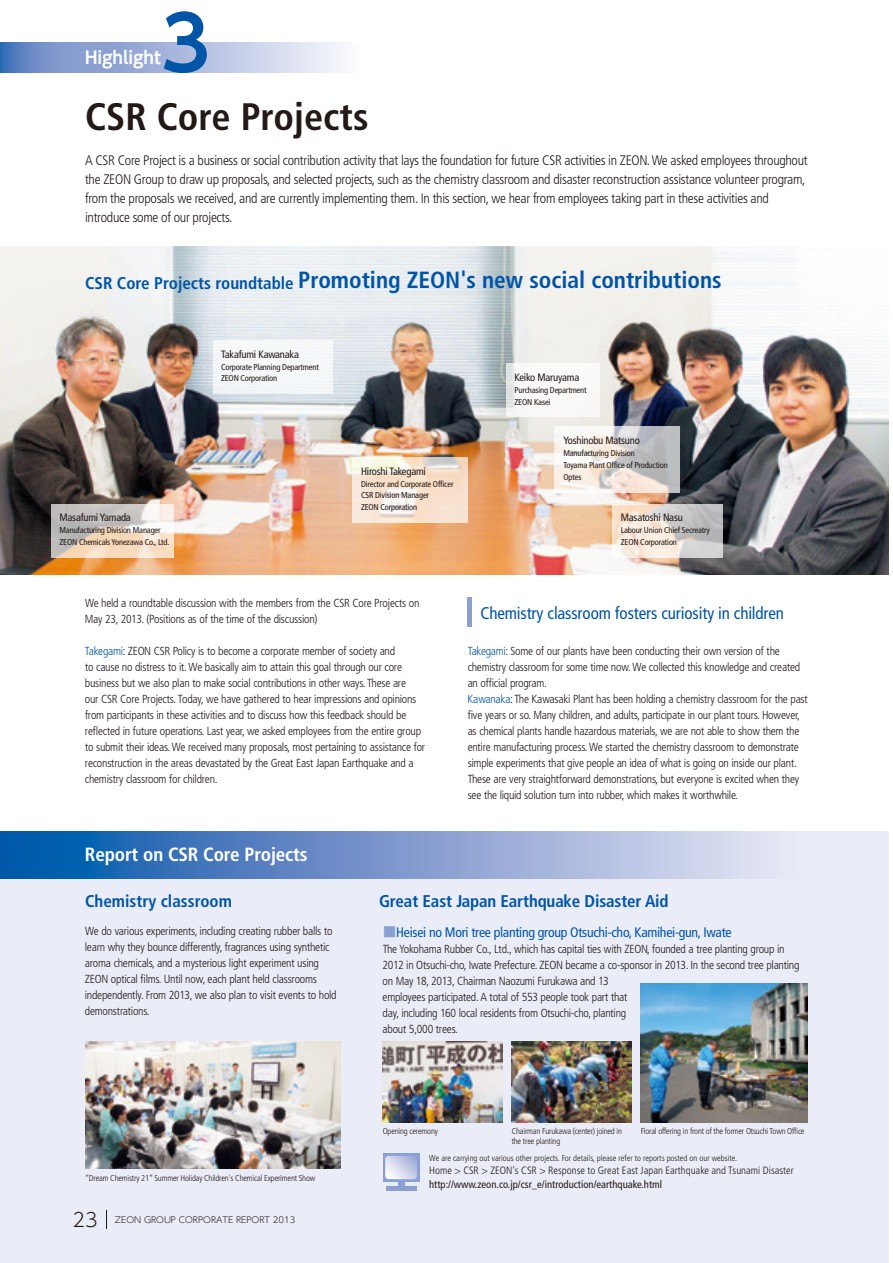
<style>
.page{position:relative;width:893px;height:1263px;background:#fff}
.page>*{position:absolute;margin:0;border:0;box-sizing:border-box;transform-origin:0 0}
.t1{font:700 74.4px "UD Shin Go Pro De";color:#0055a7}
.t2{font:700 condensed 38.25px "Frutiger";color:#231916}
.t3{font:700 condensed 23.4px "Frutiger";color:#0055a7}
.t4{font:700 condensed 19.2px "Frutiger";letter-spacing:-.01em;color:#fff}
.t5{font:300 19.2px "UD Shin Go Pro";color:#231916}
.t6{font:700 condensed 16.95px "Frutiger";letter-spacing:-.005em;color:#0055a7}
.t7{font:condensed 16.95px "Frutiger";letter-spacing:-.01em;color:#0055a7}
.t8{font:700 16.95px "UD Shin Go Pro De";color:#fff}
.t9{font:300 condensed 13.8px/19.2px "Frutiger";letter-spacing:-.02em;color:#231916}
.t10{font:condensed 13.8px "Frutiger";letter-spacing:-.02em;color:#0055a7}
.t11{font:300 condensed 11.7px/15.9px "Frutiger";letter-spacing:-.02em;color:#231916}
.t12{font:condensed 10.65px "Frutiger";letter-spacing:-.02em;color:#231916}
.t13{font:300 condensed 10.65px "Frutiger";color:#231916}
.t14{font:condensed 10.65px "Frutiger";color:#231916}
.t15{font:condensed 8.55px/11.7px "Frutiger";letter-spacing:-.02em;color:#231916}
.t16{font:300 condensed 8.55px/9.6px "Frutiger";letter-spacing:-.02em;color:#231916}
.t17{font:300 condensed 8.55px "Frutiger";color:#231916}
.t18{font:300 8.55px "UD Shin Go Pro";color:#231916}
.s1{font-size:16.95px}
.s2{color:#0055a7}
.s3{font-family:"Koz Min Pro";font-stretch:normal;color:#8ba0d2}
</style>
<div class="page">
<div style="left:0;top:831px;width:893px;height:432px;background:#eaedf7"></div>
<svg style="left:0;top:831px;width:767px;height:47px;background:#7497cc"></svg>
<svg style="left:106px;top:1210px;width:1px;height:19px"></svg>
<img style="left:0;top:247px;width:889px;height:327px">
<img style="left:85px;top:1042px;width:255px;height:126px">
<svg style="left:0;top:43px;width:341px;height:29px;background:#a7b7dd"></svg>
<div style="left:383px;top:1153px;width:37px;height:29px;background:#8ba0d2"></div>
<div style="left:386px;top:1186px;width:30px;height:5px;background:#8ba0d2"></div>
<div style="left:398px;top:1179px;width:7px;height:12px;background:#8ba0d2"></div>
<svg style="left:385px;top:1156px;width:32px;height:23px"></svg>
<img style="left:383px;top:1042px;width:120px;height:81px">
<img style="left:512px;top:1042px;width:120px;height:81px">
<img style="left:641px;top:984px;width:167px;height:139px">
<svg style="left:51px;top:504px;width:123px;height:53px;background:#ded2c6"></svg>
<div style="left:213px;top:340px;width:120px;height:54px;background:#f5f7f8"></div>
<svg style="left:352px;top:457px;width:116px;height:66px;background:#f5e5d5"></svg>
<svg style="left:506px;top:364px;width:94px;height:53px"></svg>
<svg style="left:555px;top:427px;width:125px;height:66px"></svg>
<svg style="left:612px;top:504px;width:111px;height:53px;background:#e0d7d0"></svg>
<hr style="left:468px;top:597px;width:4px;height:30px;background:#8ba0d2">
<hr style="left:890px;top:0;width:3px;height:1263px;background:#fff">
<h1 class="t1" style="left:161px;top:-17px;width:51px">3</h1>
<h3 class="t8" style="left:85px;top:44px;width:77px">Highlight</h3>
<h2 class="t2" style="left:85px;top:94px;width:285px">CSR Core Projects</h2>
<p class="t9" style="left:85px;top:151px;width:724px">A CSR Core Project is a business or social contribution activity that lays the foundation for future CSR activities in ZEON. We asked employees throughout the ZEON Group to draw up proposals, and selected projects, such as the chemistry classroom and disaster reconstruction assistance volunteer program, from the proposals we received, and are currently implementing them. In this section, we hear from employees taking part in these activities and introduce some of our projects.</p>
<h3 class="t3" style="left:85px;top:266px;width:638px"><span class="s1">CSR Core Projects roundtable</span> Promoting ZEON's new social contributions</h3>
<p class="t12" style="left:60px;top:511px;width:73px">Masafumi Yamada</p>
<p class="t15" style="left:60px;top:525px;width:112px">Manufacturing Division Manager<br>ZEON Chemicals Yonezawa Co., Ltd.</p>
<p class="t12" style="left:221px;top:348px;width:79px">Takafumi Kawanaka</p>
<p class="t15" style="left:221px;top:361px;width:99px">Corporate Planning Department<br>ZEON Corporation</p>
<p class="t12" style="left:361px;top:465px;width:66px">Hiroshi Takegami</p>
<p class="t15" style="left:361px;top:478px;width:94px">Director and Corporate Officer<br>CSR Division Manager<br>ZEON Corporation</p>
<p class="t12" style="left:514px;top:371px;width:66px">Keiko Maruyama</p>
<p class="t15" style="left:514px;top:384px;width:74px">Purchasing Department<br>ZEON Kasei</p>
<p class="t12" style="left:563px;top:434px;width:78px">Yoshinobu Matsuno</p>
<p class="t15" style="left:563px;top:448px;width:106px">Manufacturing Division<br>Toyama Plant Office of Production<br>Optes</p>
<p class="t12" style="left:621px;top:511px;width:64px">Masatoshi Nasu</p>
<p class="t15" style="left:621px;top:525px;width:91px">Labour Union Chief Secreatry<br>ZEON Corporation</p>
<p class="t11" style="left:85px;top:596px;width:336px">We held a roundtable discussion with the members from the CSR Core Projects on<br>May 23, 2013. (Positions as of the time of the discussion)</p>
<p class="t11" style="left:85px;top:643px;width:342px"><span class="s2">Takegami</span>: ZEON CSR Policy is to become a corporate member of society and<br>to cause no distress to it. We basically aim to attain this goal through our core business but we also plan to make social contributions in other ways. These are<br>our CSR Core Projects. Today, we have gathered to hear impressions and opinions from participants in these activities and to discuss how this feedback should be reflected in future operations. Last year, we asked employees from the entire group to submit their ideas. We received many proposals, most pertaining to assistance for reconstruction in the areas devastated by the Great East Japan Earthquake and a chemistry classroom for children.</p>
<h3 class="t7" style="left:480px;top:603px;width:305px">Chemistry classroom fosters curiosity in children</h3>
<p class="t11" style="left:468px;top:643px;width:342px"><span class="s2">Takegami</span>: Some of our plants have been conducting their own version of the chemistry classroom for some time now. We collected this knowledge and created an official program.<br><span class="s2">Kawanaka</span>: The Kawasaki Plant has been holding a chemistry classroom for the past five years or so. Many children, and adults, participate in our plant tours. However, as chemical plants handle hazardous materials, we are not able to show them the entire manufacturing process. We started the chemistry classroom to demonstrate simple experiments that give people an idea of what is going on inside our plant.<br>These are very straightforward demonstrations, but everyone is excited when they see the liquid solution turn into rubber, which makes it worthwhile.</p>
<h3 class="t4" style="left:85px;top:843px;width:224px">Report on CSR Core Projects</h3>
<h3 class="t6" style="left:85px;top:891px;width:148px">Chemistry classroom</h3>
<h3 class="t6" style="left:379px;top:891px;width:291px">Great East Japan Earthquake Disaster Aid</h3>
<p class="t11" style="left:85px;top:923px;width:253px">We do various experiments, including creating rubber balls to learn why they bounce differently, fragrances using synthetic aroma chemicals, and a mysterious light experiment using ZEON optical films. Until now, each plant held classrooms independently. From 2013, we also plan to visit events to hold demonstrations.</p>
<p class="t16" style="left:85px;top:1173px;width:232px">“Dream Chemistry 21” Summer Holiday Children's Chemical Experiment Show</p>
<h3 class="t5" style="left:73px;top:1204px;width:27px">23</h3>
<p class="t18" style="left:115px;top:1212px;width:182px">ZEON GROUP CORPORATE REPORT 2013</p>
<p class="t10" style="left:383px;top:924px;width:350px"><span class="s3">■</span>Heisei no Mori tree planting group Otsuchi-cho, Kamihei-gun, Iwate</p>
<p class="t11" style="left:383px;top:941px;width:418px">The Yokohama Rubber Co., Ltd., which has capital ties with ZEON, founded a tree planting group in 2012 in Otsuchi-cho, Iwate Prefecture. ZEON became a co-sponsor in 2013. In the second tree planting on May 18, 2013, Chairman Naozumi Furukawa and 13<br>employees participated. A total of 553 people took part that<br>day, including 160 local residents from Otsuchi-cho, planting<br>about 5,000 trees.</p>
<p class="t16" style="left:383px;top:1126px;width:57px">Opening ceremony</p>
<p class="t16" style="left:512px;top:1126px;width:112px">Chairman Furukawa (center) joined in the tree planting</p>
<p class="t16" style="left:641px;top:1126px;width:165px">Floral offering in front of the former Otsuchi Town Office</p>
<p class="t17" style="left:429px;top:1153px;width:310px">We are carrying out various other projects. For details, please refer to reports posted on our website.</p>
<p class="t13" style="left:429px;top:1164px;width:366px">Home &gt; CSR &gt; ZEON's CSR &gt; Response to Great East Japan Earthquake and Tsunami Disaster</p>
<p class="t14" style="left:429px;top:1178px;width:234px">http://www.zeon.co.jp/csr_e/introduction/earthquake.html</p>
</div>
